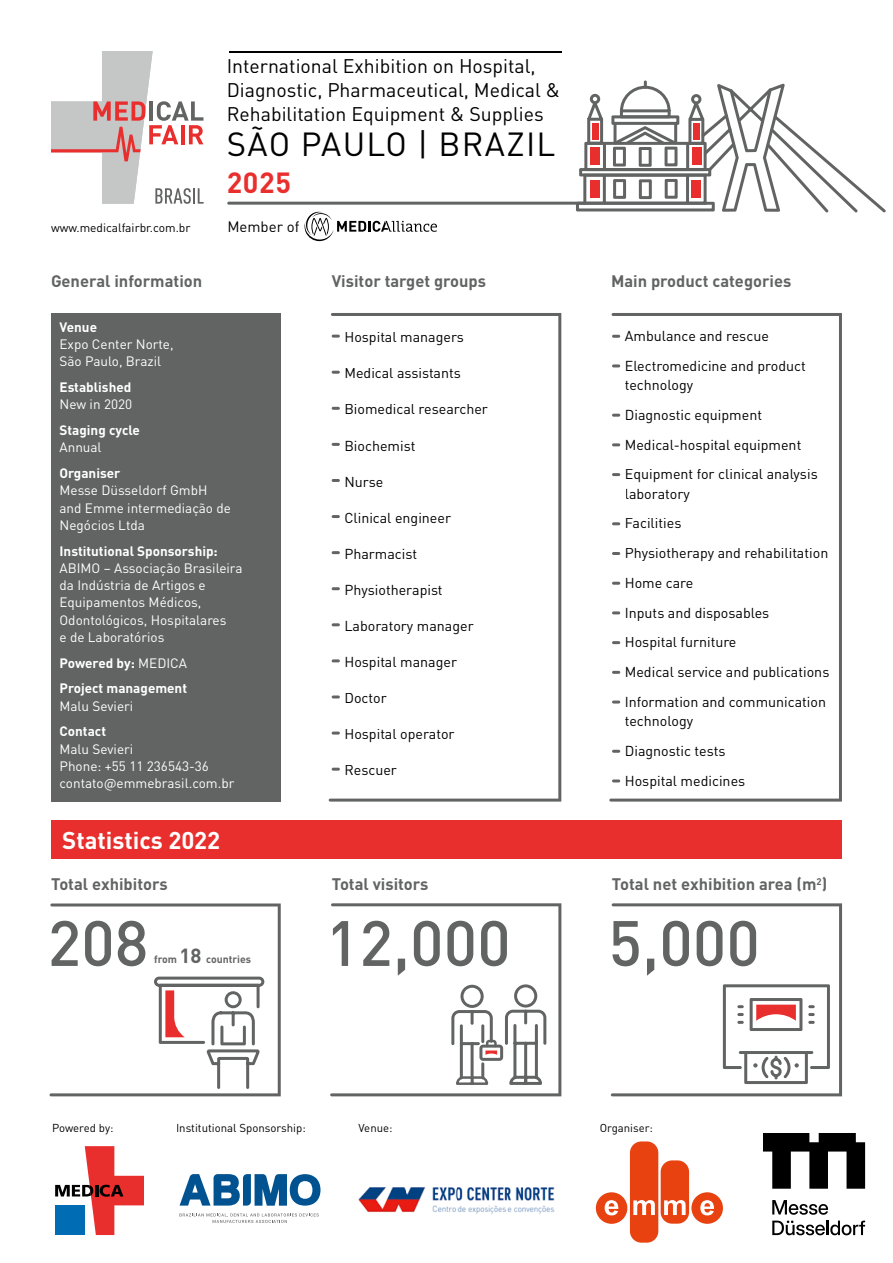
<style>
.page{position:relative;width:893px;height:1263px;background:#fff}
.page>*{position:absolute;margin:0;border:0;box-sizing:border-box;transform-origin:0 0}
.t1{font:500 63px "DIN Pro";color:#626463}
.t2{font:33px "DIN Pro";letter-spacing:.04em;color:#000}
.t3{font:700 28.8px "DIN Pro";color:#e92f2d}
.t4{font:700 24px "DIN Pro";color:#fff}
.t5{font:19.5px/24px "DIN Pro";color:#000}
.t6{font:700 16.5px "DIN Pro";color:#626463}
.t7{font:15px "DIN Pro";color:#000}
.t8{font:14.25px/29.7px "DIN Pro";color:#000}
.t9{font:13.5px/17.2px "DIN Pro";color:#fff}
.t10{font:700 13.5px/25.8px "DIN Pro";color:#fff}
.t11{font:12px "DIN Pro";color:#000}
.t12{font:11.4px "DIN Pro";color:#000}
.t13{font:700 10.5px "DIN Pro";color:#626463}
.s1{font-weight:400}
.s2{font-size:20.25px}
</style>
<div class="page">
<svg style="left:609px;top:313px;width:233px;height:488px"></svg>
<div style="left:51px;top:313px;width:230px;height:488px;background:#626463"></div>
<svg style="left:612px;top:335px;width:8px;height:3px"></svg>
<svg style="left:612px;top:364px;width:8px;height:3px"></svg>
<svg style="left:612px;top:414px;width:8px;height:3px"></svg>
<svg style="left:612px;top:443px;width:8px;height:3px"></svg>
<svg style="left:612px;top:473px;width:8px;height:3px"></svg>
<svg style="left:612px;top:522px;width:8px;height:3px"></svg>
<svg style="left:612px;top:552px;width:8px;height:3px"></svg>
<svg style="left:612px;top:582px;width:8px;height:3px"></svg>
<svg style="left:612px;top:611px;width:8px;height:3px"></svg>
<svg style="left:612px;top:641px;width:8px;height:3px"></svg>
<svg style="left:612px;top:671px;width:8px;height:3px"></svg>
<svg style="left:612px;top:700px;width:8px;height:3px"></svg>
<svg style="left:612px;top:750px;width:8px;height:3px"></svg>
<svg style="left:612px;top:779px;width:8px;height:3px"></svg>
<svg style="left:329px;top:313px;width:232px;height:488px"></svg>
<svg style="left:51px;top:51px;width:153px;height:153px"></svg>
<hr style="left:229px;top:51px;width:332px;height:1px;background:#000">
<svg style="left:304px;top:213px;width:133px;height:28px"></svg>
<svg style="left:635px;top:80px;width:150px;height:8px"></svg>
<svg style="left:227px;top:88px;width:659px;height:125px"></svg>
<div style="left:590px;top:148px;width:10px;height:17px;background:#e92f2d"></div>
<div style="left:590px;top:180px;width:10px;height:18px;background:#e92f2d"></div>
<div style="left:592px;top:123px;width:6px;height:17px;background:#e92f2d"></div>
<div style="left:692px;top:147px;width:10px;height:18px;background:#e92f2d"></div>
<div style="left:691px;top:180px;width:10px;height:18px;background:#e92f2d"></div>
<div style="left:693px;top:123px;width:6px;height:17px;background:#e92f2d"></div>
<div style="left:51px;top:820px;width:791px;height:39px;background:#e92f2d"></div>
<svg style="left:50px;top:903px;width:231px;height:193px"></svg>
<svg style="left:611px;top:903px;width:231px;height:193px"></svg>
<svg style="left:330px;top:903px;width:231px;height:193px"></svg>
<svg style="left:763px;top:1133px;width:102px;height:56px"></svg>
<svg style="left:772px;top:1200px;width:93px;height:35px"></svg>
<svg style="left:55px;top:1146px;width:89px;height:89px"></svg>
<svg style="left:180px;top:1174px;width:140px;height:32px"></svg>
<svg style="left:179px;top:1213px;width:140px;height:10px"></svg>
<img style="left:358px;top:1187px;width:197px;height:27px">
<div style="left:596px;top:1192px;width:31px;height:32px;background:#e84211;border-radius:50%"></div>
<div style="left:691px;top:1192px;width:32px;height:32px;background:#e84211;border-radius:50%"></div>
<div style="left:630px;top:1141px;width:28px;height:101px;background:#e84211;border-radius:11px"></div>
<div style="left:661px;top:1160px;width:28px;height:64px;background:#e84211;border-radius:11px"></div>
<svg style="left:605px;top:1200px;width:13px;height:15px"></svg>
<svg style="left:633px;top:1200px;width:22px;height:15px"></svg>
<svg style="left:664px;top:1200px;width:22px;height:15px"></svg>
<svg style="left:700px;top:1200px;width:14px;height:15px"></svg>
<h3 class="t5" style="left:227px;top:53px;width:335px">International Exhibition on Hospital,<br>Diagnostic, Pharmaceutical, Medical &amp;<br>Rehabilitation Equipment &amp; Supplies</h3>
<h2 class="t2" style="left:227px;top:122px;width:330px">SÃO PAULO | BRAZIL</h2>
<h3 class="t3" style="left:227px;top:163px;width:66px">2025</h3>
<p class="t11" style="left:51px;top:219px;width:141px">www.medicalfairbr.com.br</p>
<p class="t7" style="left:227px;top:216px;width:74px">Member of</p>
<p class="t6" style="left:51px;top:270px;width:153px">General information</p>
<p class="t10" style="left:60px;top:313px;width:39px">Venue</p>
<p class="t9" style="left:60px;top:335px;width:116px">Expo Center Norte,<br>São Paulo, Brazil</p>
<p class="t10" style="left:60px;top:374px;width:73px">Established</p>
<p class="t9" style="left:60px;top:395px;width:74px">New in 2020</p>
<p class="t10" style="left:60px;top:417px;width:82px">Staging cycle</p>
<p class="t9" style="left:60px;top:438px;width:44px">Annual</p>
<p class="t10" style="left:60px;top:460px;width:62px">Organiser</p>
<p class="t9" style="left:60px;top:481px;width:173px">Messe Düsseldorf GmbH and Emme intermediação de<br>Negócios Ltda</p>
<p class="t10" style="left:60px;top:537px;width:160px">Institutional Sponsorship:</p>
<p class="t9" style="left:60px;top:559px;width:185px">ABIMO – Associação Brasileira da Indústria de Artigos e<br>Equipamentos Médicos,<br>Odontológicos, Hospitalares<br>e de Laboratórios</p>
<p class="t10" style="left:60px;top:649px;width:129px">Powered by: <span class="s1">MEDICA<br></span>Project management</p>
<p class="t9" style="left:60px;top:697px;width:75px">Malu Sevieri</p>
<p class="t10" style="left:60px;top:718px;width:48px">Contact</p>
<p class="t9" style="left:60px;top:740px;width:176px">Malu Sevieri<br>Phone: +55 11 236543-36 contato@emmebrasil.com.br</p>
<h3 class="t4" style="left:62px;top:824px;width:160px">Statistics 2022</h3>
<p class="t6" style="left:51px;top:873px;width:118px">Total exhibitors</p>
<h1 class="t1" style="left:48px;top:900px;width:102px">208</h1>
<p class="t13" style="left:154px;top:952px;width:99px">from <span class="s2">18</span> countries</p>
<p class="t6" style="left:332px;top:270px;width:156px">Visitor target groups</p>
<p class="t8" style="left:344px;top:322px;width:121px">Hospital managers</p>
<p class="t8" style="left:344px;top:358px;width:118px">Medical assistants</p>
<p class="t8" style="left:344px;top:394px;width:145px">Biomedical researcher</p>
<p class="t8" style="left:344px;top:430px;width:73px">Biochemist</p>
<p class="t8" style="left:344px;top:466px;width:40px">Nurse</p>
<p class="t8" style="left:344px;top:502px;width:108px">Clinical engineer</p>
<p class="t8" style="left:344px;top:538px;width:74px">Pharmacist</p>
<p class="t8" style="left:344px;top:574px;width:100px">Physiotherapist</p>
<p class="t8" style="left:344px;top:610px;width:131px">Laboratory manager</p>
<p class="t8" style="left:344px;top:646px;width:114px">Hospital manager</p>
<p class="t8" style="left:344px;top:683px;width:44px">Doctor</p>
<p class="t8" style="left:344px;top:719px;width:112px">Hospital operator</p>
<p class="t8" style="left:344px;top:755px;width:54px">Rescuer</p>
<p class="t6" style="left:332px;top:873px;width:98px">Total visitors</p>
<h1 class="t1" style="left:326px;top:900px;width:187px">12,000</h1>
<p class="t6" style="left:611px;top:270px;width:182px">Main product categories</p>
<p class="t8" style="left:625px;top:320px;width:183px">Ambulance and rescue<br>Electromedicine and product</p>
<p class="t8" style="left:625px;top:370px;width:194px">technology<br>Diagnostic equipment<br>Medical-hospital equipment<br>Equipment for clinical analysis</p>
<p class="t8" style="left:625px;top:478px;width:206px">laboratory<br>Facilities<br>Physiotherapy and rehabilitation<br>Home care<br>Inputs and disposables<br>Hospital furniture<br>Medical service and publications<br>Information and communication</p>
<p class="t8" style="left:625px;top:706px;width:122px">technology<br>Diagnostic tests<br>Hospital medicines</p>
<p class="t6" style="left:612px;top:873px;width:217px">Total net exhibition area (m<sup>2</sup>)</p>
<h1 class="t1" style="left:608px;top:900px;width:153px">5,000</h1>
<p class="t12" style="left:52px;top:1120px;width:63px">Powered by:</p>
<p class="t12" style="left:176px;top:1120px;width:131px">Institutional Sponsorship:</p>
<p class="t12" style="left:359px;top:1120px;width:36px">Venue:</p>
<p class="t12" style="left:600px;top:1120px;width:55px">Organiser:</p>
</div>
